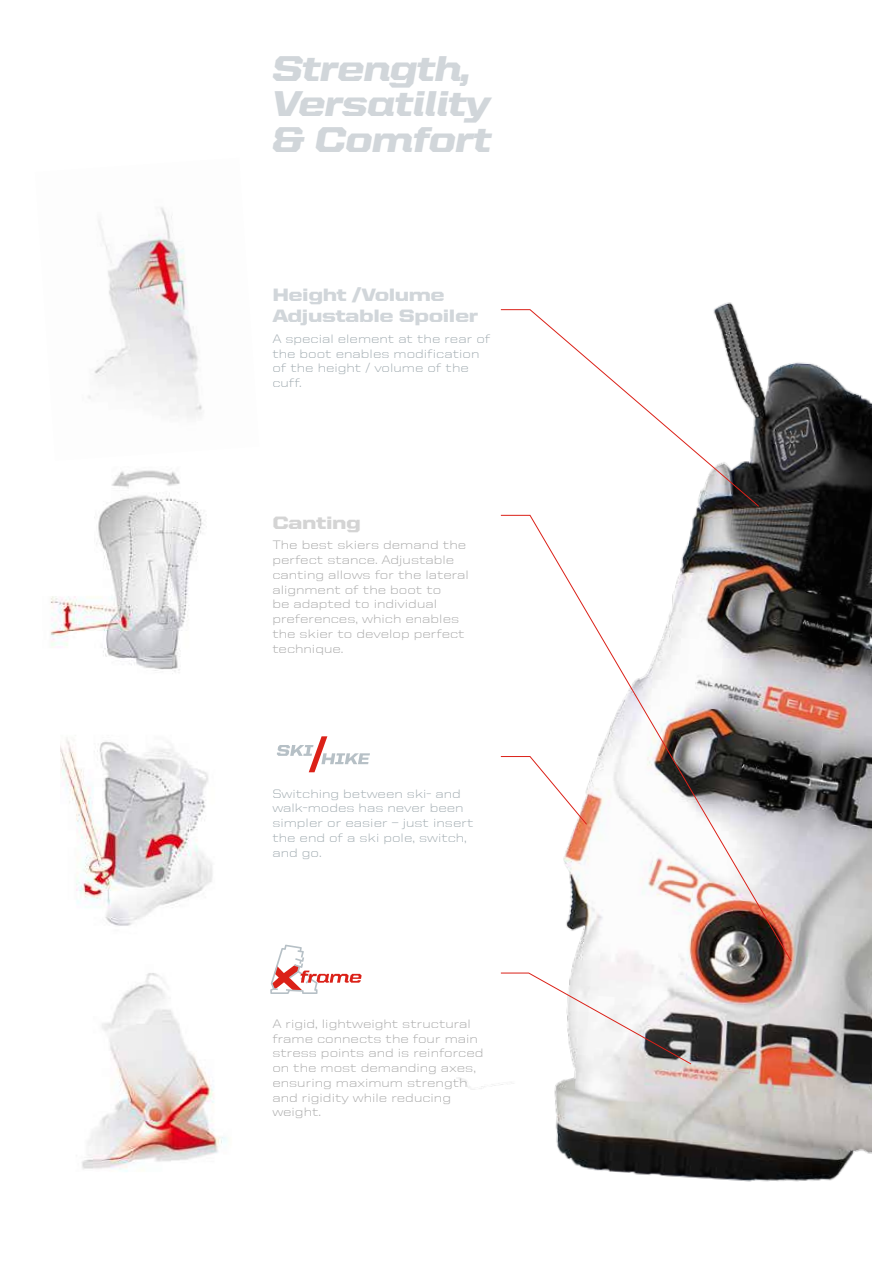
<style>
.page{position:relative;width:872px;height:1263px;background:#fff}
.page>*{position:absolute;margin:0;border:0;box-sizing:border-box;transform-origin:0 0}
.t1{font:900 36px/35.5px "United Italic Semi Ext";letter-spacing:-.04em;color:#d1d6da}
.t2{font:900 18px/21.6px "United Sans Semi Ext";letter-spacing:-.025em;color:#d1d6da}
.t3{font:300 12.3px/14.7px "United Sans Semi Ext";color:#a3adb2}
</style>
<div class="page">
<img style="left:457px;top:302px;width:415px;height:880px">
<img style="left:50px;top:470px;width:153px;height:204px">
<img style="left:60px;top:738px;width:153px;height:188px">
<img style="left:82px;top:973px;width:145px;height:199px">
<svg style="left:500px;top:515px;width:292px;height:447px"></svg>
<svg style="left:500px;top:309px;width:260px;height:198px"></svg>
<svg style="left:500px;top:972px;width:192px;height:93px"></svg>
<img style="left:88px;top:207px;width:114px;height:210px">
<svg style="left:270px;top:944px;width:91px;height:50px"></svg>
<svg style="left:277px;top:736px;width:93px;height:36px"></svg>
<h1 class="t1" style="left:272px;top:50px;width:221px">Strength,<br>Versatility &amp; Comfort</h1>
<h2 class="t2" style="left:272px;top:283px;width:208px">Height /Volume<br>Adjustable Spoiler</h2>
<p class="t3" style="left:272px;top:331px;width:220px">A special element at the rear of the boot enables modification of the height / volume of the cuff.</p>
<h2 class="t2" style="left:272px;top:511px;width:90px">Canting</h2>
<p class="t3" style="left:272px;top:538px;width:198px">The best skiers demand the perfect stance. Adjustable canting allows for the lateral alignment of the boot to<br>be adapted to individual preferences, which enables the skier to develop perfect technique.</p>
<p class="t3" style="left:272px;top:786px;width:203px">Switching between ski- and walk-modes has never been simpler or easier – just insert the end of a ski pole, switch, and go.</p>
<p class="t3" style="left:272px;top:1016px;width:213px">A rigid, lightweight structural frame connects the four main stress points and is reinforced on the most demanding axes, ensuring maximum strength and rigidity while reducing weight.</p>
</div>
